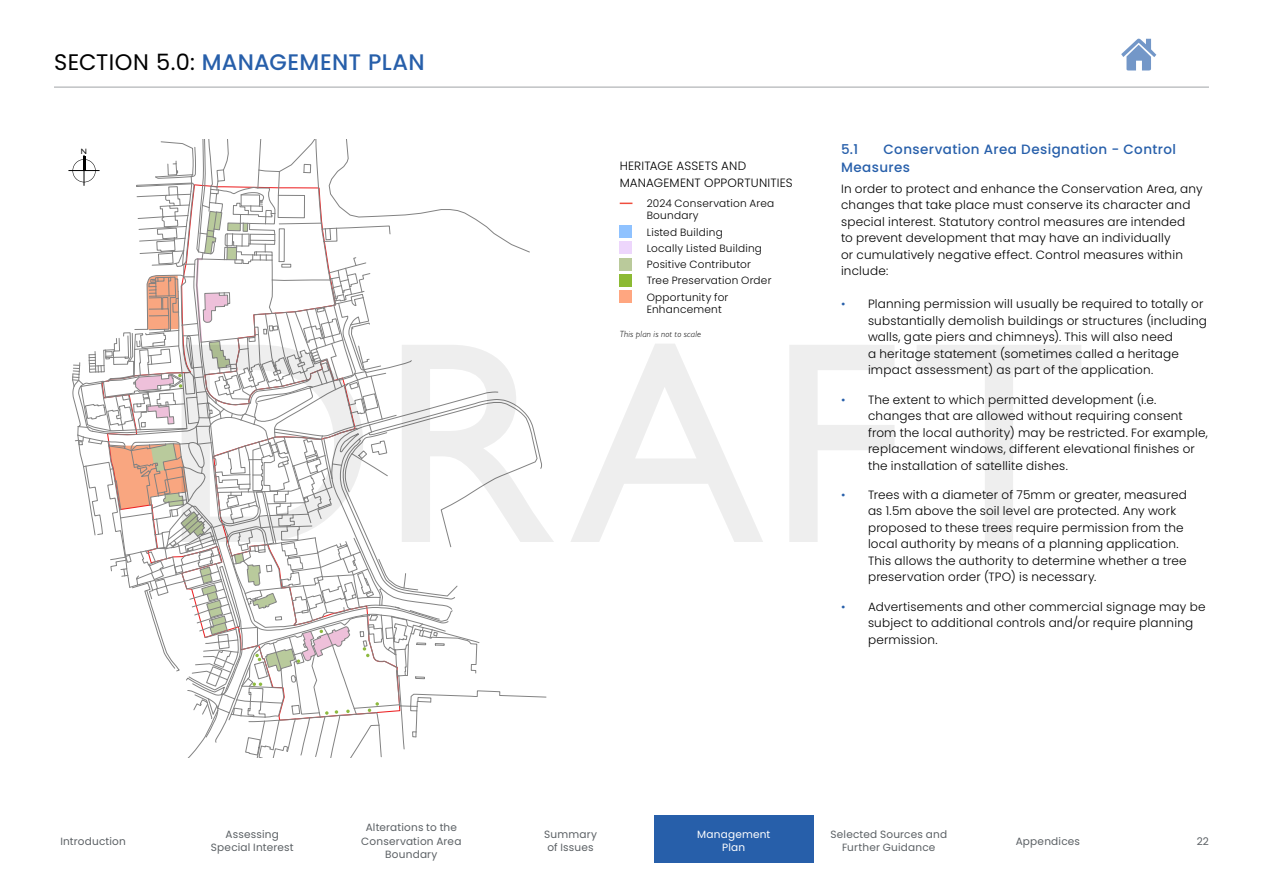
<style>
.page{position:relative;width:1263px;height:893px;background:#fff}
.page>*{position:absolute;margin:0;border:0;box-sizing:border-box;transform-origin:0 0}
.t1{font:500 22.5px "Poppins";letter-spacing:.005em;color:#275faa}
.Main_Heading_1_-_Medium_Colour{font:500 13.5px/18px "Poppins";letter-spacing:.03em;color:#275faa}
.B1__Bullets{font:300 12px/16.5px "Poppins";letter-spacing:.015em;color:#000}
.Plan_Type{font:300 12px/16.5px "Poppins";letter-spacing:.01em;color:#000}
.t2{font:10.5px/13.5px "Poppins";letter-spacing:.02em;color:#5b6064;text-align:center}
.Descriptions{font:300 10.5px/12px "Poppins";letter-spacing:.02em;color:#000}
.t3{font:10.5px/13.5px "Poppins";letter-spacing:.02em;color:#fff;text-align:center}
.This_Plan_is_not_to_Scale{font:italic 300 9px "Gill Sans Std";letter-spacing:.025em;color:#000}
.t4{font:7.8px "Gill Sans Std";color:#000}
.s1{font-weight:400;color:#000}
.s2{color:#275faa}
</style>
<div class="page">
<hr style="left:54px;top:87px;width:1155px;height:1px;background:#a0a3a7">
<svg style="left:1121px;top:38px;width:35px;height:33px"></svg>
<div style="left:654px;top:815px;width:159px;height:47px;background:#275faa"></div>
<svg style="left:620px;top:203px;width:12px;height:1px"></svg>
<div style="left:620px;top:225px;width:12px;height:13px;background:#8fc2ff"></div>
<div style="left:620px;top:242px;width:12px;height:12px;background:#edd6fc"></div>
<div style="left:620px;top:258px;width:12px;height:12px;background:#baca9b"></div>
<div style="left:620px;top:274px;width:12px;height:12px;background:#8cba33"></div>
<div style="left:620px;top:290px;width:12px;height:13px;background:#ffa680"></div>
<svg style="left:546px;top:344px;width:535px;height:198px"></svg>
<hr style="left:68px;top:170px;width:32px;height:1px;background:#000">
<svg style="left:72px;top:140px;width:474px;height:618px"></svg>
<h1 class="t1" style="left:54px;top:49px;width:372px"><span class="s1">SECTION 5.0:</span> MANAGEMENT PLAN</h1>
<p class="t4" style="left:81px;top:147px;width:8px">N</p>
<h1 class="Plan_Type" style="left:620px;top:158px;width:174px">HERITAGE ASSETS AND<br>MANAGEMENT OPPORTUNITIES</h1>
<p class="Descriptions" style="left:647px;top:198px;width:129px">2024 Conservation Area<br>Boundary</p>
<p class="Descriptions" style="left:647px;top:226px;width:78px">Listed Building</p>
<p class="Descriptions" style="left:647px;top:242px;width:117px">Locally Listed Building</p>
<p class="Descriptions" style="left:647px;top:258px;width:106px">Positive Contributor</p>
<p class="Descriptions" style="left:647px;top:275px;width:126px">Tree Preservation Order</p>
<p class="Descriptions" style="left:647px;top:291px;width:83px">Opportunity for<br>Enhancement</p>
<p class="This_Plan_is_not_to_Scale" style="left:620px;top:329px;width:83px">This plan is not to scale</p>
<h1 class="Main_Heading_1_-_Medium_Colour" style="left:841px;top:140px;width:336px;text-indent:43px">Conservation Area Designation - Control<br>Measures</h1>
<p class="B1__Bullets" style="left:841px;top:180px;width:363px">In order to protect and enhance the Conservation Area, any changes that take place must conserve its character and special interest. Statutory control measures are intended<br>to prevent development that may have an individually<br>or cumulatively negative effect. Control measures within include:</p>
<p class="B1__Bullets" style="left:868px;top:296px;width:341px;text-indent:-27px"><span class="s2">•</span> Planning permission will usually be required to totally or substantially demolish buildings or structures (including walls, gate piers and chimneys). This will also need<br>a heritage statement (sometimes called a heritage impact assessment) as part of the application.</p>
<p class="B1__Bullets" style="left:868px;top:391px;width:341px;text-indent:-27px"><span class="s2">•</span> The extent to which permitted development (i.e. changes that are allowed without requiring consent from the local authority) may be restricted. For example, replacement windows, different elevational finishes or the installation of satellite dishes.</p>
<p class="B1__Bullets" style="left:868px;top:487px;width:320px;text-indent:-27px"><span class="s2">•</span> Trees with a diameter of 75mm or greater, measured as 1.5m above the soil level are protected. Any work proposed to these trees require permission from the local authority by means of a planning application.<br>This allows the authority to determine whether a tree preservation order (TPO) is necessary.</p>
<p class="B1__Bullets" style="left:868px;top:598px;width:339px;text-indent:-27px"><span class="s2">•</span> Advertisements and other commercial signage may be subject to additional controls and/or require planning permission.</p>
<h1 class="Main_Heading_1_-_Medium_Colour" style="left:841px;top:140px;width:19px">5.1</h1>
<p class="t2" style="left:211px;top:827px;width:84px">Assessing<br>Special Interest</p>
<p class="t2" style="left:361px;top:821px;width:102px">Alterations to the<br>Conservation Area<br>Boundary</p>
<p class="t2" style="left:544px;top:827px;width:54px">Summary of Issues</p>
<p class="t2" style="left:830px;top:827px;width:118px">Selected Sources and<br>Further Guidance</p>
<p class="t2" style="left:1016px;top:834px;width:66px">Appendices</p>
<p class="t3" style="left:697px;top:827px;width:75px">Management<br>Plan</p>
<p class="t2" style="left:60px;top:834px;width:67px">Introduction</p>
<p class="t2" style="left:1197px;top:834px;width:14px">22</p>
</div>
